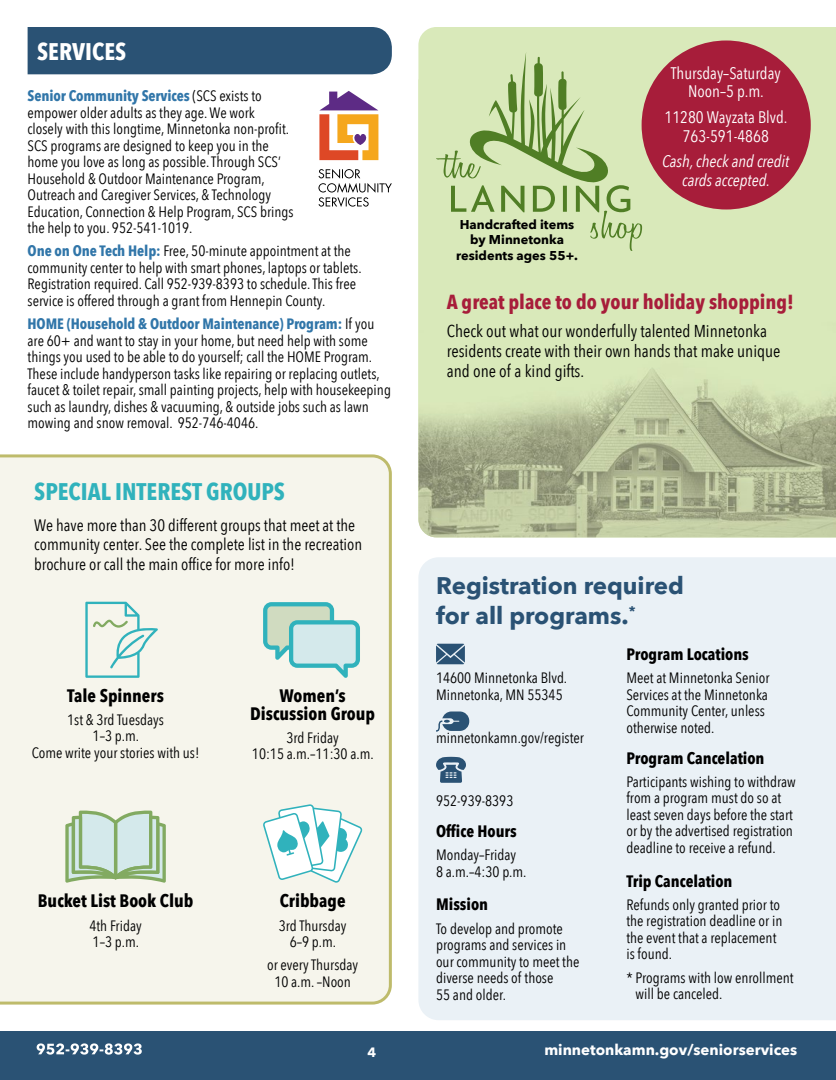
<style>
.page{position:relative;width:836px;height:1080px;background:#fff}
.page>*{position:absolute;margin:0;border:0;box-sizing:border-box;transform-origin:0 0}
.t1{font:700 24px/30px "Avenir Next";color:#2a5274}
.t2{font:700 24px "Avenir Next Condensed";color:#30b2bc}
.t3{font:700 24px "Avenir Next Condensed";color:#fff}
.t4{font:700 20.4px "Avenir Next Condensed";color:#a71d3a}
.t5{font:700 18px/18px "Avenir Next Condensed";color:#000;text-align:center}
.t6{font:17.25px/20.4px "Avenir Next Condensed";color:#000}
.t7{font:16.65px/18.5px "Avenir Next Condensed";color:#fff;text-align:center}
.t8{font:italic 16.65px/18.5px "Avenir Next Condensed";color:#fff;text-align:center}
.t9{font:16.5px/19.5px "Avenir Next Condensed";color:#000}
.t10{font:700 16.5px "Avenir Next Condensed";color:#000}
.t11{font:15px/16.5px "Avenir Next Condensed";color:#000}
.t12{font:700 15px "Avenir Next";color:#fff}
.t13{font:700 13.5px "Avenir Next";color:#fff}
.t14{font:700 12.75px/15.3px "Avenir Next";color:#000;text-align:center}
.s1{font-weight:700;color:#3176a9}
</style>
<div class="page">
<div style="left:0;top:454px;width:392px;height:551px;background:#f6f5ec"></div>
<div style="left:418px;top:557px;width:417px;height:463px;background:#eaf1f6"></div>
<div style="left:810px;top:1032px;width:25px;height:48px;background:#2a5274"></div>
<div style="left:0;top:1032px;width:810px;height:48px;background:#2a5274"></div>
<svg style="left:37px;top:1043px;width:105px;height:12px"></svg>
<svg style="left:436px;top:644px;width:28px;height:20px"></svg>
<svg style="left:436px;top:712px;width:33px;height:20px"></svg>
<svg style="left:435px;top:757px;width:31px;height:26px"></svg>
<div style="left:28px;top:27px;width:364px;height:47px;background:#2a5274"></div>
<svg style="left:262px;top:804px;width:100px;height:79px"></svg>
<svg style="left:318px;top:169px;width:73px;height:38px"></svg>
<svg style="left:319px;top:91px;width:59px;height:69px"></svg>
<svg style="left:263px;top:602px;width:97px;height:76px;background:#b8ddd8"></svg>
<svg style="left:85px;top:602px;width:73px;height:76px;background:#d3e8e1"></svg>
<svg style="left:65px;top:810px;width:101px;height:73px;background:#bcd5bd"></svg>
<div style="left:418px;top:27px;width:417px;height:52px;background:#d9e9ba"></div>
<img style="left:418px;top:79px;width:417px;height:458px">
<svg style="left:436px;top:52px;width:205px;height:199px;background:#c4d9a4"></svg>
<div style="left:641px;top:41px;width:169px;height:169px;background:#a71d3a;border-radius:50%"></div>
<h1 class="t3" style="left:37px;top:37px;width:90px">SERVICES</h1>
<p class="t11" style="left:28px;top:87px;width:267px"><span class="s1">Senior Community Services</span> (SCS exists to empower older adults as they age. We work closely with this longtime, Minnetonka non-profit.<br>SCS programs are designed to keep you in the home you love as long as possible. Through SCS’ Household &amp; Outdoor Maintenance Program, Outreach and Caregiver Services, &amp; Technology Education, Connection &amp; Help Program, SCS brings the help to you. 952-541-1019.</p>
<p class="t11" style="left:28px;top:242px;width:335px"><span class="s1">One on One Tech Help:</span> Free, 50-minute appointment at the community center to help with smart phones, laptops or tablets.<br>Registration required. Call 952-939-8393 to schedule. This free service is offered through a grant from Hennepin County.</p>
<p class="t11" style="left:28px;top:315px;width:365px"><span class="s1">HOME (Household &amp; Outdoor Maintenance) Program:</span> If you are 60+ and want to stay in your home, but need help with some things you used to be able to do yourself; call the HOME Program.<br>These include handyperson tasks like repairing or replacing outlets, faucet &amp; toilet repair, small painting projects, help with housekeeping such as laundry, dishes &amp; vacuuming, &amp; outside jobs such as lawn mowing and snow removal. 952-746-4046.</p>
<h1 class="t2" style="left:34px;top:477px;width:252px">SPECIAL INTEREST GROUPS</h1>
<p class="t9" style="left:34px;top:515px;width:329px">We have more than 30 different groups that meet at the community center. See the complete list in the recreation brochure or call the main office for more info!</p>
<p class="t5" style="left:67px;top:686px;width:98px">Tale Spinners</p>
<p class="t11" style="left:32px;top:711px;width:169px;text-align:center">1st &amp; 3rd Tuesdays<br>1–3 p.m.<br>Come write your stories with us!</p>
<p class="t5" style="left:38px;top:892px;width:157px">Bucket List Book Club</p>
<p class="t11" style="left:89px;top:917px;width:54px">4th Friday<br>1–3 p.m.</p>
<p class="t5" style="left:250px;top:686px;width:126px">Women’s<br>Discussion Group</p>
<p class="t11" style="left:252px;top:729px;width:123px;text-align:center">3rd Friday<br>10:15 a.m.–11:30 a.m.</p>
<p class="t5" style="left:279px;top:892px;width:67px">Cribbage</p>
<p class="t11" style="left:279px;top:917px;width:69px;text-align:center">3rd Thursday<br>6–9 p.m.</p>
<p class="t11" style="left:267px;top:956px;width:92px;text-align:center">or every Thursday<br>10 a.m. –Noon</p>
<p class="t13" style="left:367px;top:1040px;width:10px">4</p>
<p class="t7" style="left:670px;top:63px;width:111px">Thursday–Saturday<br>Noon–5 p.m.</p>
<p class="t7" style="left:664px;top:107px;width:124px">11280 Wayzata Blvd.<br>763-591-4868</p>
<p class="t8" style="left:662px;top:152px;width:128px">Cash, check and credit cards accepted.</p>
<p class="t14" style="left:456px;top:216px;width:123px">Handcrafted items by Minnetonka residents ages 55+.</p>
<h2 class="t4" style="left:446px;top:289px;width:348px">A great place to do your holiday shopping!</h2>
<p class="t6" style="left:446px;top:319px;width:335px">Check out what our wonderfully talented Minnetonka residents create with their own hands that make unique and one of a kind gifts.</p>
<h1 class="t1" style="left:436px;top:570px;width:249px">Registration required for all programs.<sup>*</sup></h1>
<p class="t11" style="left:436px;top:669px;width:133px">14600 Minnetonka Blvd.<br>Minnetonka, MN 55345</p>
<p class="t11" style="left:436px;top:729px;width:149px">minnetonkamn.gov/register</p>
<p class="t11" style="left:436px;top:792px;width:79px">952-939-8393</p>
<p class="t10" style="left:436px;top:821px;width:82px">Office Hours</p>
<p class="t11" style="left:436px;top:846px;width:92px">Monday–Friday<br>8 a.m.–4:30 p.m.</p>
<p class="t10" style="left:436px;top:894px;width:54px">Mission</p>
<p class="t11" style="left:436px;top:919px;width:145px">To develop and promote programs and services in our community to meet the diverse needs of those<br>55 and older.</p>
<p class="t10" style="left:626px;top:644px;width:124px">Program Locations</p>
<p class="t11" style="left:626px;top:669px;width:145px">Meet at Minnetonka Senior<br>Services at the Minnetonka<br>Community Center, unless otherwise noted.</p>
<p class="t10" style="left:626px;top:748px;width:139px">Program Cancelation</p>
<p class="t11" style="left:626px;top:773px;width:171px">Participants wishing to withdraw from a program must do so at least seven days before the start or by the advertised registration deadline to receive a refund.</p>
<p class="t10" style="left:626px;top:871px;width:108px">Trip Cancelation</p>
<p class="t11" style="left:626px;top:896px;width:157px">Refunds only granted prior to the registration deadline or in the event that a replacement is found.</p>
<p class="t11" style="left:635px;top:968px;width:160px;text-indent:-9px">* Programs with low enrollment will be canceled.</p>
<p class="t12" style="left:544px;top:1036px;width:254px">minnetonkamn.gov/seniorservices</p>
</div>
